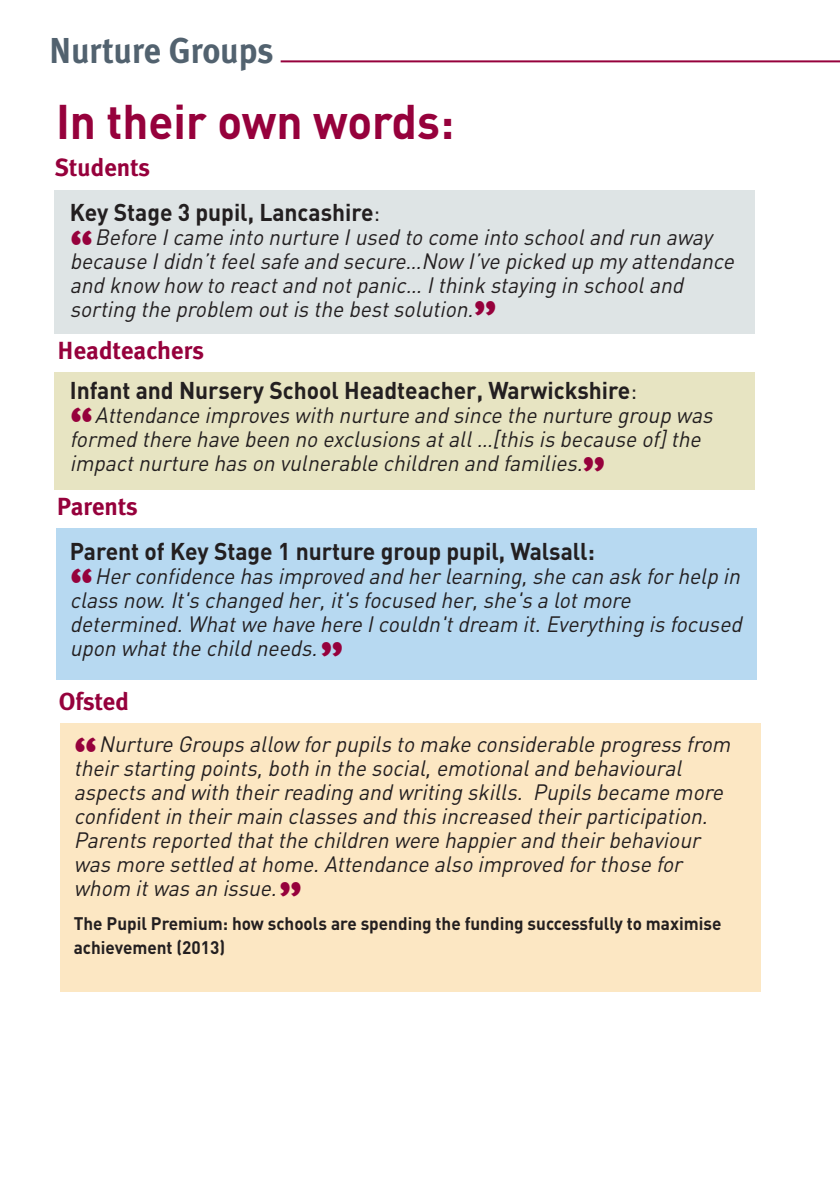
<style>
.page{position:relative;width:840px;height:1191px;background:#fff}
.page>*{position:absolute;margin:0;border:0;box-sizing:border-box;transform-origin:0 0}
.t1{font:700 48px "DIN";color:#96013c;scale:.95 1}
.t2{font:700 48px "Meta Plus";color:#96013c}
.t3{font:700 36px "Meta Plus";color:#52626f;scale:.95 1}
.t4{font:700 24.8px "Meta Plus";color:#96013c}
.t5{font:700 24px "DIN";color:#231f20;scale:.95 1}
.t6{font:italic 22px/24px "DIN";color:#231f20;scale:.95 1}
.t7{font:700 18px/24px "DIN";color:#231f20;scale:.95 1}
.s1{font-weight:400}
</style>
<div class="page">
<div style="left:55px;top:190px;width:699px;height:143px;background:#dee4e5"></div>
<div style="left:55px;top:372px;width:699px;height:118px;background:#e7e4c2"></div>
<div style="left:57px;top:528px;width:699px;height:152px;background:#b7d9f1"></div>
<div style="left:60px;top:723px;width:700px;height:269px;background:#fce7c3"></div>
<hr style="left:280px;top:60px;width:559px;height:2px;background:#96013c">
<h2 class="t3" style="left:49px;top:30px;width:237px">Nurture Groups</h2>
<h1 class="t1" style="left:56px;top:94px;width:420px">In their own words:</h1>
<p class="t4" style="left:55px;top:153px;width:97px">Students</p>
<p class="t5" style="left:70px;top:198px;width:328px">Key Stage 3 pupil, Lancashire<span class="s1">:</span></p>
<p class="t6" style="left:70px;top:225px;width:705px;text-indent:25px">Before I came into nurture I used to come into school and run away because I didn’t feel safe and secure…Now I’ve picked up my attendance and know how to react and not panic… I think staying in school and sorting the problem out is the best solution.</p>
<h1 class="t2" style="left:70px;top:220px;width:25px">“</h1>
<h1 class="t2" style="left:497px;top:326px;width:25px;rotate:-180deg">“</h1>
<p class="t4" style="left:58px;top:336px;width:148px">Headteachers</p>
<p class="t5" style="left:70px;top:376px;width:598px">Infant and Nursery School Headteacher, Warwickshire<span class="s1">:</span></p>
<p class="t6" style="left:70px;top:403px;width:682px;text-indent:25px">Attendance improves with nurture and since the nurture group was formed there have been no exclusions at all …[this is because of] the impact nurture has on vulnerable children and families.</p>
<h1 class="t2" style="left:70px;top:397px;width:25px">“</h1>
<h1 class="t2" style="left:605px;top:481px;width:25px;rotate:-180deg">“</h1>
<p class="t4" style="left:57px;top:492px;width:83px">Parents</p>
<p class="t5" style="left:70px;top:536px;width:553px">Parent of Key Stage 1 nurture group pupil, Walsall:</p>
<p class="t6" style="left:70px;top:563px;width:713px;text-indent:25px">Her confidence has improved and her learning, she can ask for help in class now. It's changed her, it's focused her, she's a lot more determined. What we have here I couldn't dream it. Everything is focused upon what the child needs.</p>
<h1 class="t2" style="left:70px;top:558px;width:25px">“</h1>
<h1 class="t2" style="left:343px;top:667px;width:25px;rotate:-180deg">“</h1>
<p class="t4" style="left:59px;top:687px;width:72px">Ofsted</p>
<p class="t6" style="left:74px;top:731px;width:697px;text-indent:25px">Nurture Groups allow for pupils to make considerable progress from their starting points, both in the social, emotional and behavioural aspects and with their reading and writing skills. Pupils became more confident in their main classes and this increased their participation.<br>Parents reported that the children were happier and their behaviour was more settled at home. Attendance also improved for those for whom it was an issue.</p>
<p class="t7" style="left:74px;top:911px;width:682px">The Pupil Premium: how schools are spending the funding successfully to maximise achievement (2013)</p>
<h1 class="t2" style="left:74px;top:727px;width:25px">“</h1>
<h1 class="t2" style="left:302px;top:906px;width:25px;rotate:-180deg">“</h1>
</div>
